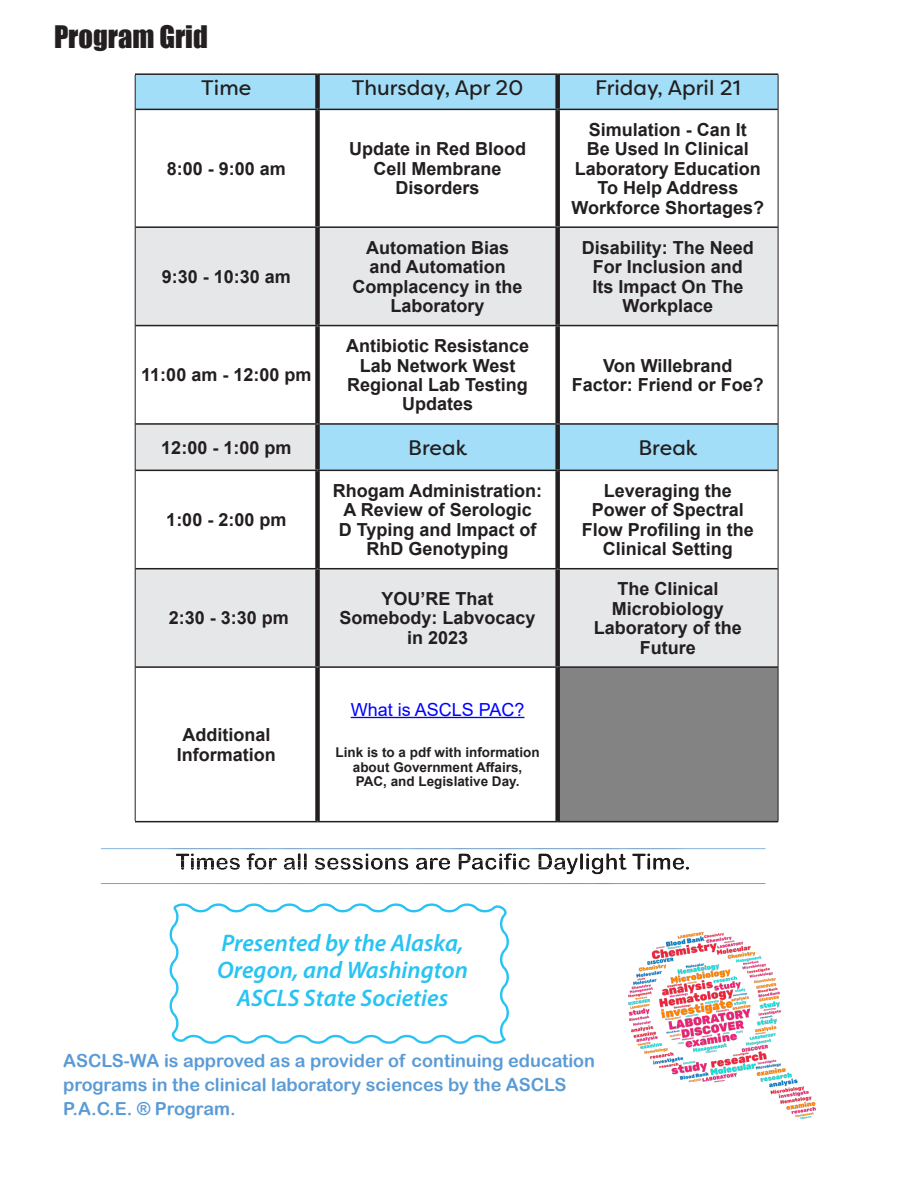
<style>
.page{position:relative;width:918px;height:1188px;background:#fff}
.page>*{position:absolute;margin:0;border:0;box-sizing:border-box;transform-origin:0 0}
.t1{font:28.5px "Impact";color:#231f20}
.Time{font:italic 600 24px "Myriad Pro";color:#27c3f3}
.t2{font:21px "Filson Soft";color:#231f20}
.Grid_Session{font:700 18px/19.5px "Arial";color:#231f20;text-align:center}
.CompanyNames{font:18px/24px "Arial Rounded MT Bold";color:#5b9bd5}
.Grid_Session-2{font:18px "Arial";color:#00f}
.Grid_Session-3{font:700 13.5px/14.5px "Arial";color:#231f20;text-align:center}
</style>
<div class="page">
<svg style="left:136px;top:75px;width:642px;height:151px"></svg>
<svg style="left:136px;top:228px;width:642px;height:438px"></svg>
<div style="left:558px;top:667px;width:220px;height:155px;background:#838383"></div>
<hr style="left:135px;top:73px;width:183px;height:2px;background:#231f20">
<hr style="left:558px;top:73px;width:220px;height:2px;background:#231f20">
<hr style="left:135px;top:109px;width:183px;height:1px;background:#231f20">
<hr style="left:558px;top:109px;width:220px;height:1px;background:#231f20">
<hr style="left:135px;top:226px;width:183px;height:2px;background:#231f20">
<hr style="left:558px;top:226px;width:220px;height:2px;background:#231f20">
<hr style="left:135px;top:325px;width:183px;height:1px;background:#231f20">
<hr style="left:558px;top:325px;width:220px;height:1px;background:#231f20">
<hr style="left:135px;top:423px;width:183px;height:2px;background:#231f20">
<hr style="left:558px;top:423px;width:220px;height:2px;background:#231f20">
<hr style="left:135px;top:470px;width:183px;height:1px;background:#231f20">
<hr style="left:558px;top:470px;width:220px;height:1px;background:#231f20">
<hr style="left:135px;top:568px;width:183px;height:1px;background:#231f20">
<hr style="left:558px;top:568px;width:220px;height:1px;background:#231f20">
<hr style="left:135px;top:666px;width:183px;height:2px;background:#231f20">
<hr style="left:558px;top:666px;width:220px;height:2px;background:#231f20">
<hr style="left:135px;top:821px;width:183px;height:1px;background:#231f20">
<hr style="left:558px;top:821px;width:220px;height:1px;background:#231f20">
<hr style="left:135px;top:75px;width:1px;height:34px;background:#231f20">
<hr style="left:135px;top:109px;width:1px;height:118px;background:#231f20">
<hr style="left:135px;top:227px;width:1px;height:99px;background:#231f20">
<hr style="left:135px;top:326px;width:1px;height:98px;background:#231f20">
<hr style="left:135px;top:424px;width:1px;height:46px;background:#231f20">
<hr style="left:135px;top:470px;width:1px;height:99px;background:#231f20">
<hr style="left:135px;top:569px;width:1px;height:98px;background:#231f20">
<hr style="left:135px;top:667px;width:1px;height:154px;background:#231f20">
<hr style="left:778px;top:75px;width:1px;height:34px;background:#231f20">
<hr style="left:778px;top:109px;width:1px;height:118px;background:#231f20">
<hr style="left:778px;top:227px;width:1px;height:99px;background:#231f20">
<hr style="left:778px;top:326px;width:1px;height:98px;background:#231f20">
<hr style="left:778px;top:424px;width:1px;height:46px;background:#231f20">
<hr style="left:778px;top:470px;width:1px;height:99px;background:#231f20">
<hr style="left:778px;top:569px;width:1px;height:98px;background:#231f20">
<hr style="left:778px;top:667px;width:1px;height:154px;background:#231f20">
<div style="left:315px;top:110px;width:5px;height:116px;background:#231f20"></div>
<div style="left:555px;top:110px;width:5px;height:116px;background:#231f20"></div>
<div style="left:315px;top:228px;width:5px;height:97px;background:#231f20"></div>
<div style="left:555px;top:228px;width:5px;height:97px;background:#231f20"></div>
<div style="left:315px;top:326px;width:5px;height:97px;background:#231f20"></div>
<div style="left:555px;top:326px;width:5px;height:97px;background:#231f20"></div>
<div style="left:315px;top:425px;width:5px;height:45px;background:#231f20"></div>
<div style="left:555px;top:425px;width:5px;height:45px;background:#231f20"></div>
<div style="left:315px;top:471px;width:5px;height:97px;background:#231f20"></div>
<div style="left:555px;top:471px;width:5px;height:97px;background:#231f20"></div>
<div style="left:315px;top:569px;width:5px;height:97px;background:#231f20"></div>
<div style="left:555px;top:569px;width:5px;height:97px;background:#231f20"></div>
<div style="left:315px;top:668px;width:5px;height:153px;background:#231f20"></div>
<div style="left:555px;top:668px;width:5px;height:153px;background:#231f20"></div>
<hr style="left:318px;top:226px;width:240px;height:2px;background:#231f20">
<hr style="left:318px;top:325px;width:240px;height:1px;background:#231f20">
<hr style="left:318px;top:423px;width:240px;height:2px;background:#231f20">
<hr style="left:318px;top:470px;width:240px;height:1px;background:#231f20">
<hr style="left:318px;top:568px;width:240px;height:1px;background:#231f20">
<hr style="left:318px;top:666px;width:240px;height:2px;background:#231f20">
<hr style="left:318px;top:821px;width:240px;height:1px;background:#231f20">
<hr style="left:318px;top:73px;width:240px;height:2px;background:#231f20">
<hr style="left:318px;top:109px;width:240px;height:1px;background:#231f20">
<div style="left:315px;top:75px;width:5px;height:34px;background:#231f20"></div>
<div style="left:555px;top:75px;width:5px;height:34px;background:#231f20"></div>
<hr style="left:351px;top:717px;width:173px;height:1px;background:#00f">
<svg style="left:169px;top:903px;width:340px;height:141px"></svg>
<img style="left:628px;top:932px;width:188px;height:187px">
<div style="left:100px;top:846px;width:666px;height:50px;background:#231f20;opacity:.5"></div>
<p class="t1" style="left:54px;top:15px;width:155px">Program Grid</p>
<p class="t2" style="left:201px;top:74px;width:52px">Time</p>
<p class="t2" style="left:352px;top:74px;width:173px">Thursday, Apr 20</p>
<p class="t2" style="left:595px;top:74px;width:147px">Friday, April 21</p>
<p class="Grid_Session" style="left:167px;top:159px;width:121px">8:00 - 9:00 am</p>
<p class="Grid_Session" style="left:162px;top:267px;width:131px">9:30 - 10:30 am</p>
<p class="Grid_Session" style="left:141px;top:365px;width:172px">11:00 am - 12:00 pm</p>
<p class="Grid_Session" style="left:349px;top:140px;width:179px">Update in Red Blood<br>Cell Membrane<br>Disorders</p>
<p class="Grid_Session" style="left:572px;top:120px;width:194px">Simulation - Can It<br>Be Used In Clinical<br>Laboratory Education<br>To Help Address<br>Workforce Shortages?</p>
<p class="Grid_Session" style="left:353px;top:238px;width:172px">Automation Bias and Automation<br>Complacency in the<br>Laboratory</p>
<p class="Grid_Session" style="left:582px;top:238px;width:174px">Disability: The Need<br>For Inclusion and<br>Its Impact On The<br>Workplace</p>
<p class="Grid_Session" style="left:346px;top:336px;width:185px">Antibiotic Resistance<br>Lab Network West<br>Regional Lab Testing<br>Updates</p>
<p class="Grid_Session" style="left:572px;top:356px;width:194px">Von Willebrand<br>Factor: Friend or Foe?</p>
<p class="Grid_Session" style="left:161px;top:438px;width:132px">12:00 - 1:00 pm</p>
<p class="t2" style="left:408px;top:434px;width:60px">Break</p>
<p class="t2" style="left:639px;top:434px;width:60px">Break</p>
<p class="Grid_Session" style="left:166px;top:510px;width:122px">1:00 - 2:00 pm</p>
<p class="Grid_Session" style="left:169px;top:609px;width:122px">2:30 - 3:30 pm</p>
<p class="Grid_Session" style="left:177px;top:725px;width:100px">Additional<br>Information</p>
<p class="Grid_Session" style="left:333px;top:481px;width:211px">Rhogam Administration:<br>A Review of Serologic<br>D Typing and Impact of<br>RhD Genotyping</p>
<p class="Grid_Session" style="left:582px;top:481px;width:174px">Leveraging the<br>Power of Spectral<br>Flow Profiling in the<br>Clinical Setting</p>
<p class="Grid_Session" style="left:340px;top:589px;width:198px">YOU’RE That<br>Somebody: Labvocacy in 2023</p>
<p class="Grid_Session" style="left:594px;top:579px;width:150px">The Clinical<br>Microbiology<br>Laboratory of the<br>Future</p>
<p class="Grid_Session-2" style="left:351px;top:697px;width:175px">What is ASCLS PAC?</p>
<p class="Grid_Session-3" style="left:336px;top:745px;width:206px">Link is to a pdf with information about Government Affairs,<br>PAC, and Legislative Day.</p>
<p class="Time" style="left:222px;top:927px;width:244px">Presented by the Alaska,</p>
<p class="Time" style="left:217px;top:955px;width:252px">Oregon, and Washington</p>
<p class="Time" style="left:237px;top:983px;width:213px">ASCLS State Societies</p>
<p class="CompanyNames" style="left:63px;top:1048px;width:533px">ASCLS-WA is approved as a provider of continuing education programs in the clinical laboratory sciences by the ASCLS<br>P.A.C.E. ® Program.</p>
</div>
